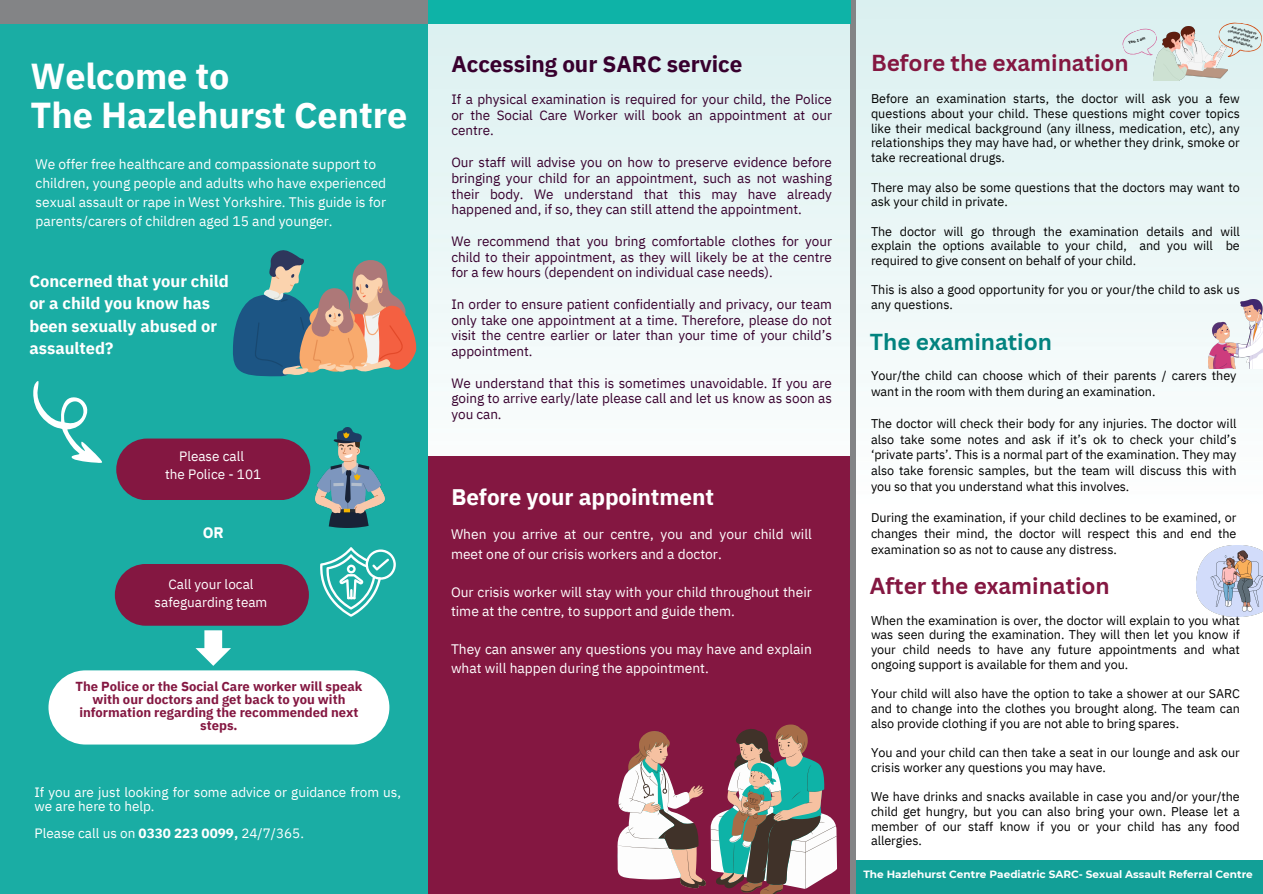
<style>
.page{position:relative;width:1263px;height:894px;background:#fff}
.page>*{position:absolute;margin:0;border:0;box-sizing:border-box;transform-origin:0 0}
.t1{font:700 36px/38.2px "IBM Plex Sans";letter-spacing:-.005em;color:#fff}
.t2{font:700 22.5px "Canva Sans";color:#841741}
.t3{font:700 22.5px "IBM Plex Sans";letter-spacing:-.005em;color:#38002e}
.t4{font:700 22.5px "IBM Plex Sans";letter-spacing:-.005em;color:#fff}
.t5{font:700 22.5px "Canva Sans";color:#02837f}
.t6{font:700 16.5px/22.5px "IBM Plex Sans";color:#fff}
.t7{font:700 15.3px "IBM Plex Sans";color:#fff}
.t8{font:13.8px/19.2px "IBM Plex Sans";color:#fff}
.t9{font:13.5px/15.8px "IBM Plex Sans";letter-spacing:-.005em;color:#38002e;text-align:justify}
.t10{font:13.5px/18px "IBM Plex Sans";color:#fff;text-align:center}
.t11{font:700 13.05px/13px "IBM Plex Sans";color:#841741;text-align:center}
.t12{font:12.6px/14.7px "IBM Plex Sans";letter-spacing:-.005em;color:#000;text-align:justify}
.t13{font:700 10.5px "Montserrat";color:#fff}
.t14{font:700 3.9px "IBM Plex Sans";color:#000}
.t15{font:700 3.3px/4.3px "IBM Plex Sans";color:#000;text-align:center}
.s1{font-weight:700}
</style>
<div class="page">
<div style="left:851px;top:860px;width:412px;height:33px;background:#129f97"></div>
<img style="left:428px;top:0;width:835px;height:455px">
<div style="left:428px;top:455px;width:425px;height:438px;background:#841741"></div>
<div style="left:0;top:0;width:428px;height:893px;background:#1aada4"></div>
<div style="left:0;top:0;width:428px;height:24px;background:#838486"></div>
<div style="left:851px;top:0;width:5px;height:893px;background:#838486"></div>
<div style="left:428px;top:0;width:423px;height:24px;background:#0eb3a7"></div>
<svg style="left:233px;top:250px;width:183px;height:126px"></svg>
<svg style="left:33px;top:381px;width:69px;height:82px"></svg>
<img style="left:316px;top:427px;width:68px;height:100px">
<svg style="left:320px;top:547px;width:75px;height:69px"></svg>
<div style="left:116px;top:438px;width:194px;height:62px;background:#841741;border-radius:31px"></div>
<div style="left:115px;top:564px;width:194px;height:61px;background:#841741;border-radius:31px"></div>
<svg style="left:196px;top:630px;width:35px;height:35px"></svg>
<div style="left:48px;top:670px;width:341px;height:74px;background:#fff;border-radius:37px"></div>
<svg style="left:617px;top:724px;width:220px;height:169px"></svg>
<img style="left:1197px;top:546px;width:66px;height:70px">
<img style="left:1209px;top:300px;width:54px;height:68px">
<img style="left:1153px;top:26px;width:75px;height:54px">
<svg style="left:1215px;top:20px;width:48px;height:41px;background:#dce8e5"></svg>
<svg style="left:1119px;top:25px;width:43px;height:39px;background:#dbeaec"></svg>
<p class="t1" style="left:30px;top:57px;width:378px">Welcome to<br>The Hazlehurst Centre</p>
<p class="t8" style="left:35px;top:154px;width:352px">We offer free healthcare and compassionate support to children, young people and adults who have experienced sexual assault or rape in West Yorkshire. This guide is for parents/carers of children aged 15 and younger.</p>
<p class="t6" style="left:29px;top:269px;width:201px">Concerned that your child or a child you know has been sexually abused or assaulted?</p>
<h6 class="t10" style="left:165px;top:447px;width:98px">Please call<br>the Police - 101</h6>
<h6 class="t7" style="left:203px;top:522px;width:23px">OR</h6>
<h6 class="t10" style="left:155px;top:575px;width:114px">Call your local safeguarding team</h6>
<h6 class="t11" style="left:75px;top:679px;width:288px">The Police or the Social Care worker will speak with our doctors and get back to you with information regarding the recommended next steps.</h6>
<h6 class="t10" style="left:35px;top:785px;width:368px;line-height:13.5px;text-align:left">If you are just looking for some advice or guidance from us, we are here to help.</h6>
<p class="t10" style="left:35px;top:823px;width:271px">Please call us on <span class="s1">0330 223 0099,</span> 24/7/365.</p>
<p class="t10" style="left:241px;top:823px;width:113px">Monday to Sunday</p>
<p class="t3" style="left:451px;top:49px;width:292px">Accessing our SARC service</p>
<h6 class="t9" style="left:451px;top:91px;width:382px">If a physical examination is required for your child, the Police or the Social Care Worker will book an appointment at our centre.</h6>
<h3 class="t9" style="left:451px;top:154px;width:382px">Our staff will advise you on how to preserve evidence before bringing your child for an appointment, such as not washing their body. We understand that this may have already happened and, if so, they can still attend the appointment.</h3>
<h6 class="t9" style="left:451px;top:233px;width:382px">We recommend that you bring comfortable clothes for your child to their appointment, as they will likely be at the centre for a few hours (dependent on individual case needs).</h6>
<p class="t9" style="left:451px;top:296px;width:382px">In order to ensure patient confidentially and privacy, our team only take one appointment at a time. Therefore, please do not visit the centre earlier or later than your time of your child’s appointment.</p>
<h5 class="t9" style="left:451px;top:374px;width:382px">We understand that this is sometimes unavoidable. If you are going to arrive early/late please call and let us know as soon as you can.</h5>
<h4 class="t4" style="left:451px;top:482px;width:264px">Before your appointment</h4>
<h6 class="t8" style="left:451px;top:524px;width:362px">When you arrive at our centre, you and your child will meet one of our crisis workers and a doctor.</h6>
<h6 class="t8" style="left:451px;top:582px;width:362px">Our crisis worker will stay with your child throughout their time at the centre, to support and guide them.</h6>
<p class="t8" style="left:451px;top:639px;width:362px">They can answer any questions you may have and explain what will happen during the appointment.</p>
<p class="t14" style="left:1128px;top:40px;width:19px;rotate:-14deg">Yes, I am</p>
<h6 class="t2" style="left:871px;top:47px;width:259px">Before the examination</h6>
<p class="t15" style="left:1230px;top:24px;width:32px;rotate:15deg">Are you happy to consent on behalf of your child?<br>Please sign here.</p>
<h6 class="t12" style="left:871px;top:91px;width:370px">Before an examination starts, the doctor will ask you a few questions about your child. These questions might cover topics like their medical background (any illness, medication, etc), any relationships they may have had, or whether they drink, smoke or take recreational drugs.</h6>
<h6 class="t12" style="left:871px;top:179px;width:370px">There may also be some questions that the doctors may want to ask your child in private.</h6>
<h6 class="t12" style="left:871px;top:223px;width:370px">The doctor will go through the examination details and will explain the options available to your child, and you will be required to give consent on behalf of your child.</h6>
<h6 class="t12" style="left:871px;top:282px;width:370px">This is also a good opportunity for you or your/the child to ask us any questions.</h6>
<h2 class="t5" style="left:870px;top:326px;width:184px">The examination</h2>
<h6 class="t12" style="left:871px;top:368px;width:367px;line-height:15.8px">Your/the child can choose which of their parents / carers they want in the room with them during an examination.</h6>
<h6 class="t12" style="left:871px;top:415px;width:367px;line-height:15.8px">The doctor will check their body for any injuries. The doctor will also take some notes and ask if it’s ok to check your child’s ‘private parts’. This is a normal part of the examination. They may also take forensic samples, but the team will discuss this with you so that you understand what this involves.</h6>
<h6 class="t12" style="left:871px;top:509px;width:367px;line-height:15.8px">During the examination, if your child declines to be examined, or changes their mind, the doctor will respect this and end the examination so as not to cause any distress.</h6>
<p class="t2" style="left:870px;top:569px;width:241px">After the examination</p>
<h2 class="t12" style="left:871px;top:612px;width:370px">When the examination is over, the doctor will explain to you what was seen during the examination. They will then let you know if your child needs to have any future appointments and what ongoing support is available for them and you.</h2>
<h1 class="t12" style="left:871px;top:686px;width:370px">Your child will also have the option to take a shower at our SARC and to change into the clothes you brought along. The team can also provide clothing if you are not able to bring spares.</h1>
<h6 class="t12" style="left:871px;top:744px;width:370px">You and your child can then take a seat in our lounge and ask our crisis worker any questions you may have.</h6>
<h6 class="t12" style="left:871px;top:788px;width:370px">We have drinks and snacks available in case you and/or your/the child get hungry, but you can also bring your own. Please let a member of our staff know if you or your child has any food allergies.</h6>
<h6 class="t13" style="left:863px;top:867px;width:391px">The Hazlehurst Centre Paediatric SARC- Sexual Assault Referral Centre</h6>
</div>
